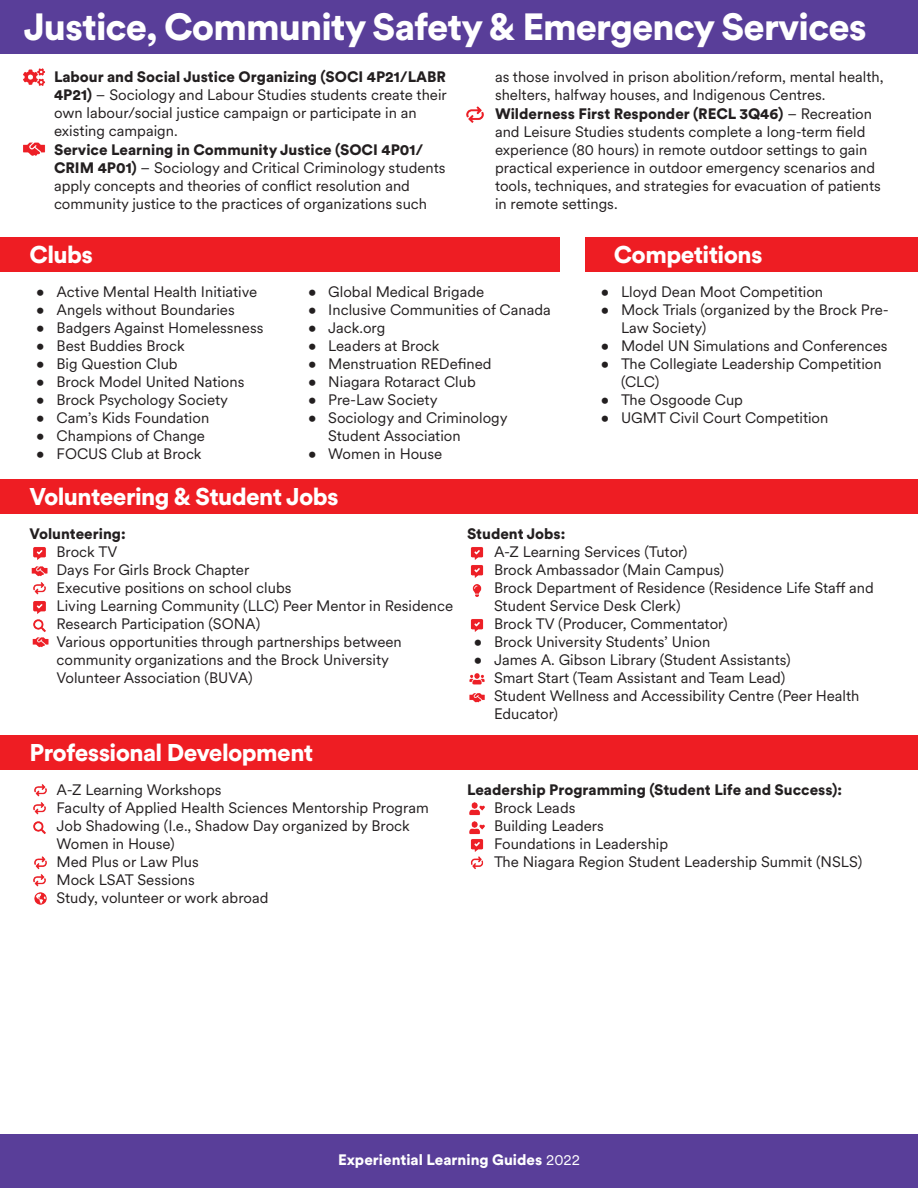
<style>
.page{position:relative;width:918px;height:1188px;background:#fff}
.page>*{position:absolute;margin:0;border:0;box-sizing:border-box;transform-origin:0 0}
.t1{font:900 37.5px "Circular XX";letter-spacing:-.025em;color:#fff}
.t2{font:900 24px "Circular XX";letter-spacing:-.025em;color:#fff}
.t3{font:15px/18px "Circular XX";color:#231f20}
.t4{font:900 15px "Circular XX";color:#231f20}
.t5{font:900 15px "Circular XX";color:#fff}
.s1{font-weight:900}
.s2{font-weight:400}
</style>
<div class="page">
<div style="left:0;top:0;width:918px;height:54px;background:#593e99"></div>
<div style="left:0;top:237px;width:559px;height:35px;background:#ee1d23"></div>
<div style="left:585px;top:237px;width:333px;height:35px;background:#ee1d23"></div>
<div style="left:0;top:480px;width:918px;height:34px;background:#ee1d23"></div>
<div style="left:0;top:735px;width:918px;height:34px;background:#ee1d23"></div>
<div style="left:0;top:1134px;width:918px;height:54px;background:#593e99"></div>
<img style="left:33px;top:547px;width:13px;height:13px">
<img style="left:470px;top:547px;width:14px;height:13px">
<img style="left:34px;top:784px;width:13px;height:13px">
<img style="left:23px;top:68px;width:22px;height:18px">
<img style="left:23px;top:142px;width:22px;height:14px">
<img style="left:466px;top:106px;width:18px;height:17px">
<img style="left:470px;top:565px;width:14px;height:13px">
<img style="left:472px;top:584px;width:10px;height:13px">
<img style="left:470px;top:619px;width:14px;height:13px">
<img style="left:31px;top:566px;width:17px;height:11px">
<img style="left:33px;top:582px;width:13px;height:13px">
<img style="left:33px;top:601px;width:13px;height:13px">
<img style="left:33px;top:619px;width:13px;height:13px">
<img style="left:469px;top:673px;width:16px;height:12px">
<img style="left:469px;top:693px;width:16px;height:10px">
<img style="left:32px;top:637px;width:17px;height:11px">
<img style="left:33px;top:802px;width:13px;height:13px">
<img style="left:34px;top:892px;width:13px;height:13px">
<img style="left:34px;top:856px;width:13px;height:14px">
<img style="left:33px;top:874px;width:13px;height:13px">
<img style="left:33px;top:821px;width:13px;height:13px">
<img style="left:469px;top:802px;width:16px;height:14px">
<img style="left:469px;top:821px;width:16px;height:14px">
<img style="left:470px;top:856px;width:14px;height:14px">
<img style="left:470px;top:839px;width:14px;height:13px">
<h1 class="t1" style="left:24px;top:1px;width:845px">Justice, Community Safety &amp; Emergency Services</h1>
<p class="t3" style="left:54px;top:67px;width:394px;text-indent:-20px"><span class="s1">• Labour and Social Justice Organizing (SOCI 4P21/LABR 4P21)</span> – Sociology and Labour Studies students create their own labour/social justice campaign or participate in an existing campaign.</p>
<p class="t3" style="left:54px;top:140px;width:393px;text-indent:-20px"><span class="s1">• Service Learning in Community Justice (SOCI 4P01/ CRIM 4P01)</span> – Sociology and Critical Criminology students apply concepts and theories of conflict resolution and community justice to the practices of organizations such</p>
<p class="t3" style="left:495px;top:67px;width:390px">as those involved in prison abolition/reform, mental health, shelters, halfway houses, and Indigenous Centres.</p>
<p class="t3" style="left:495px;top:104px;width:387px;text-indent:-20px"><span class="s1">• Wilderness First Responder (RECL 3Q46)</span> – Recreation and Leisure Studies students complete a long-term field experience (80 hours) in remote outdoor settings to gain practical experience in outdoor emergency scenarios and tools, techniques, and strategies for evacuation of patients in remote settings.</p>
<h2 class="t2" style="left:30px;top:238px;width:65px">Clubs</h2>
<p class="t3" style="left:36px;top:283px;width:223px">• Active Mental Health Initiative</p>
<p class="t3" style="left:36px;top:301px;width:200px">• Angels without Boundaries</p>
<p class="t3" style="left:36px;top:319px;width:229px">• Badgers Against Homelessness</p>
<p class="t3" style="left:36px;top:337px;width:150px">• Best Buddies Brock</p>
<p class="t3" style="left:36px;top:355px;width:143px">• Big Question Club</p>
<p class="t3" style="left:36px;top:373px;width:210px">• Brock Model United Nations</p>
<p class="t3" style="left:36px;top:391px;width:193px">• Brock Psychology Society</p>
<p class="t3" style="left:36px;top:409px;width:174px">• Cam’s Kids Foundation</p>
<p class="t3" style="left:36px;top:427px;width:170px">• Champions of Change</p>
<p class="t3" style="left:36px;top:445px;width:167px">• FOCUS Club at Brock</p>
<p class="t3" style="left:308px;top:283px;width:178px">• Global Medical Brigade</p>
<p class="t3" style="left:308px;top:301px;width:244px">• Inclusive Communities of Canada</p>
<p class="t3" style="left:308px;top:319px;width:79px">• Jack.org</p>
<p class="t3" style="left:308px;top:337px;width:133px">• Leaders at Brock</p>
<p class="t3" style="left:308px;top:355px;width:185px">• Menstruation REDefined</p>
<p class="t3" style="left:308px;top:373px;width:169px">• Niagara Rotaract Club</p>
<p class="t3" style="left:308px;top:391px;width:131px">• Pre-Law Society</p>
<p class="t3" style="left:328px;top:409px;width:181px;text-indent:-20px">• Sociology and Criminology<br>Student Association</p>
<p class="t3" style="left:308px;top:445px;width:136px">• Women in House</p>
<h2 class="t2" style="left:614px;top:238px;width:150px">Competitions</h2>
<p class="t3" style="left:601px;top:283px;width:224px">• Lloyd Dean Moot Competition</p>
<p class="t3" style="left:621px;top:301px;width:269px;text-indent:-20px">• Mock Trials (organized by the Brock Pre-<br>Law Society)</p>
<p class="t3" style="left:601px;top:337px;width:288px">• Model UN Simulations and Conferences</p>
<p class="t3" style="left:621px;top:355px;width:262px;text-indent:-20px">• The Collegiate Leadership Competition (CLC)</p>
<p class="t3" style="left:601px;top:391px;width:144px">• The Osgoode Cup</p>
<p class="t3" style="left:601px;top:409px;width:229px">• UGMT Civil Court Competition</p>
<h2 class="t2" style="left:30px;top:480px;width:311px">Volunteering &amp; Student Jobs</h2>
<p class="t4" style="left:30px;top:523px;width:98px">Volunteering:</p>
<p class="t3" style="left:36px;top:542px;width:83px">• Brock TV</p>
<p class="t3" style="left:36px;top:560px;width:215px">• Days For Girls Brock Chapter</p>
<p class="t3" style="left:36px;top:578px;width:257px">• Executive positions on school clubs</p>
<p class="t3" style="left:36px;top:596px;width:418px">• Living Learning Community (LLC) Peer Mentor in Residence</p>
<p class="t3" style="left:36px;top:614px;width:225px">• Research Participation (SONA)</p>
<p class="t3" style="left:57px;top:632px;width:347px;text-indent:-20px">• Various opportunities through partnerships between community organizations and the Brock University<br>Volunteer Association (BUVA)</p>
<h2 class="t2" style="left:30px;top:735px;width:285px">Professional Development</h2>
<p class="t3" style="left:36px;top:780px;width:187px">• A-Z Learning Workshops</p>
<p class="t3" style="left:36px;top:798px;width:394px">• Faculty of Applied Health Sciences Mentorship Program</p>
<p class="t3" style="left:57px;top:816px;width:355px;text-indent:-20px">• Job Shadowing (I.e., Shadow Day organized by Brock<br>Women in House)</p>
<p class="t3" style="left:36px;top:852px;width:164px">• Med Plus or Law Plus</p>
<p class="t3" style="left:36px;top:870px;width:160px">• Mock LSAT Sessions</p>
<p class="t3" style="left:36px;top:888px;width:234px">• Study, volunteer or work abroad</p>
<p class="t4" style="left:467px;top:523px;width:100px">Student Jobs:</p>
<p class="t3" style="left:474px;top:542px;width:215px">• A-Z Learning Services (Tutor)</p>
<p class="t3" style="left:474px;top:560px;width:252px">• Brock Ambassador (Main Campus)</p>
<p class="t3" style="left:494px;top:578px;width:381px;text-indent:-20px">• Brock Department of Residence (Residence Life Staff and<br>Student Service Desk Clerk)</p>
<p class="t3" style="left:474px;top:614px;width:255px">• Brock TV (Producer, Commentator)</p>
<p class="t3" style="left:474px;top:632px;width:238px">• Brock University Students’ Union</p>
<p class="t3" style="left:474px;top:650px;width:318px">• James A. Gibson Library (Student Assistants)</p>
<p class="t3" style="left:474px;top:668px;width:313px">• Smart Start (Team Assistant and Team Lead)</p>
<p class="t3" style="left:494px;top:686px;width:367px;text-indent:-20px">• Student Wellness and Accessibility Centre (Peer Health<br>Educator)</p>
<p class="t4" style="left:467px;top:780px;width:376px">Leadership Programming (Student Life and Success):</p>
<p class="t3" style="left:474px;top:798px;width:103px">• Brock Leads</p>
<p class="t3" style="left:474px;top:816px;width:132px">• Building Leaders</p>
<p class="t3" style="left:474px;top:834px;width:196px">• Foundations in Leadership</p>
<p class="t3" style="left:474px;top:852px;width:390px">• The Niagara Region Student Leadership Summit (NSLS)</p>
<p class="t5" style="left:338px;top:1149px;width:243px">Experiential Learning Guides <span class="s2">2022</span></p>
</div>
